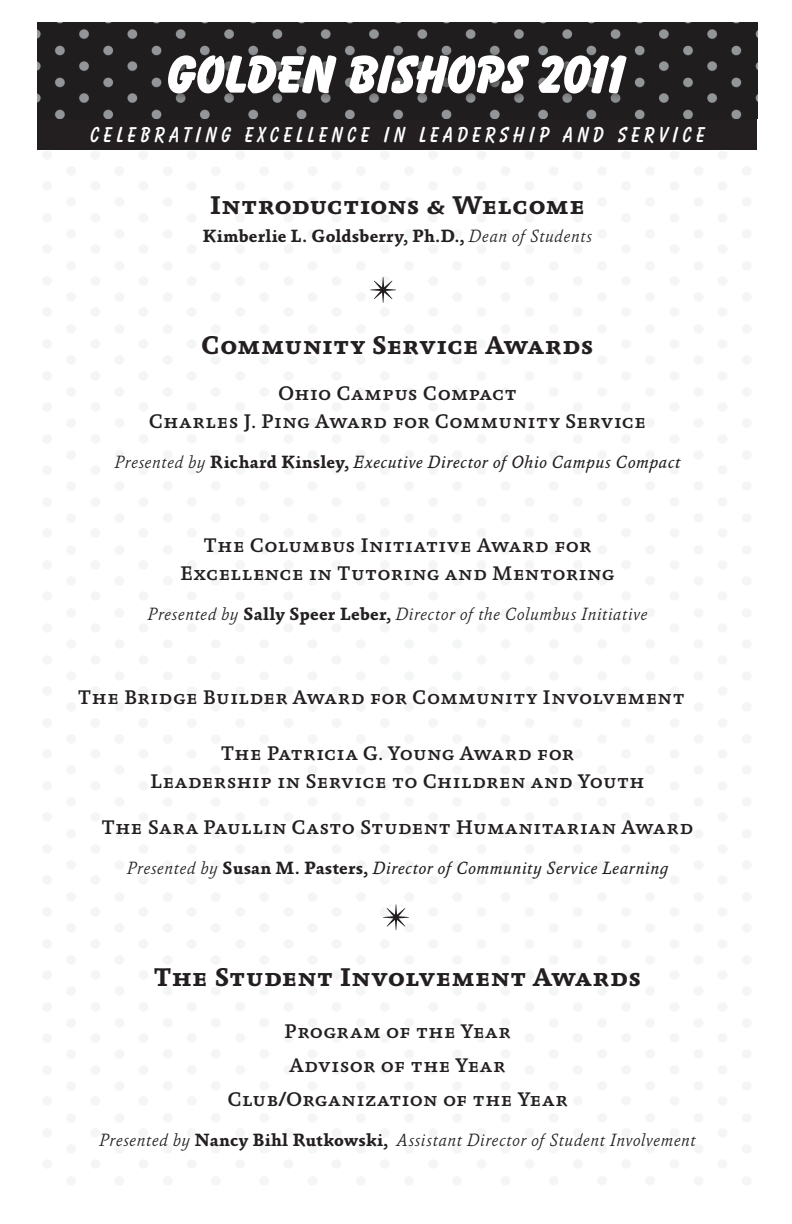
<style>
.page{position:relative;width:792px;height:1224px;background:#fff}
.page>*{position:absolute;margin:0;border:0;box-sizing:border-box;transform-origin:0 0}
.t1{font:800 54px "Balloon BT";letter-spacing:-.03em;color:#fff}
.t2{font:700 26px "Absara OT";letter-spacing:-.025em;color:#231f20}
.t3{font:700 22px "Balloon BT";letter-spacing:.2em;color:#fff}
.t4{font:500 20px/28px "Absara OT";letter-spacing:-.005em;color:#231f20;text-align:center}
.t5{font:italic 300 18px "Absara OT";color:#231f20}
.t6{font:italic 18px "Absara OT";color:#231f20}
.t7{font:700 18px "Absara OT";color:#231f20}
.s1{font-weight:300;font-style:italic}
.s2{font-weight:300}
.s3{font-weight:700;font-style:normal}
</style>
<div class="page">
<div style="left:37px;top:116px;width:720px;height:34px;background:#231f20"></div>
<img style="left:37px;top:23px;width:720px;height:95px">
<svg style="left:383px;top:904px;width:26px;height:26px"></svg>
<svg style="left:370px;top:277px;width:26px;height:26px"></svg>
<div style="left:160px;top:47px;width:479px;height:60px;background:#231f20"></div>
<h1 class="t1" style="left:167px;top:42px;width:462px">GOLDEN BISHOPS 2011</h1>
<p class="t3" style="left:90px;top:122px;width:616px">CELEBRATING EXCELLENCE IN LEADERSHIP AND SERVICE</p>
<h2 class="t2" style="left:210px;top:190px;width:377px">Introductions &amp; Welcome</h2>
<p class="t7" style="left:203px;top:225px;width:392px">Kimberlie L. Goldsberry, Ph.D., <span class="s1">Dean of Students</span></p>
<h2 class="t2" style="left:201px;top:330px;width:394px">Community Service Awards</h2>
<p class="t4" style="left:149px;top:380px;width:499px">Ohio Campus Compact<br>Charles J. Ping Award for Community Service</p>
<p class="t6" style="left:114px;top:451px;width:568px"><span class="s2">Presented by</span> <span class="s3">Richard Kinsley,</span> Executive Director of Ohio Campus Compact</p>
<p class="t4" style="left:180px;top:532px;width:437px">The Columbus Initiative Award for<br>Excellence in Tutoring and Mentoring</p>
<p class="t5" style="left:147px;top:603px;width:502px">Presented by <span class="s3">Sally Speer Leber,</span> Director of the Columbus Initiative</p>
<p class="t4" style="left:78px;top:684px;width:608px">The Bridge Builder Award for Community Involvement</p>
<p class="t4" style="left:150px;top:740px;width:496px">The Patricia G. Young Award for<br>Leadership in Service to Children and Youth</p>
<p class="t4" style="left:102px;top:814px;width:594px">The Sara Paullin Casto Student Humanitarian Award</p>
<p class="t6" style="left:127px;top:857px;width:543px"><span class="s2">Presented by</span> <span class="s3">Susan M. Pasters,</span> Director of Community Service Learning</p>
<h2 class="t2" style="left:154px;top:962px;width:490px">The Student Involvement Awards</h2>
<p class="t4" style="left:227px;top:1015px;width:342px;line-height:34px">Program of the Year<br>Advisor of the Year<br>Club/Organization of the Year</p>
<p class="t5" style="left:99px;top:1129px;width:599px">Presented by <span class="s3">Nancy Bihl Rutkowski,</span> Assistant Director of Student Involvement</p>
</div>
